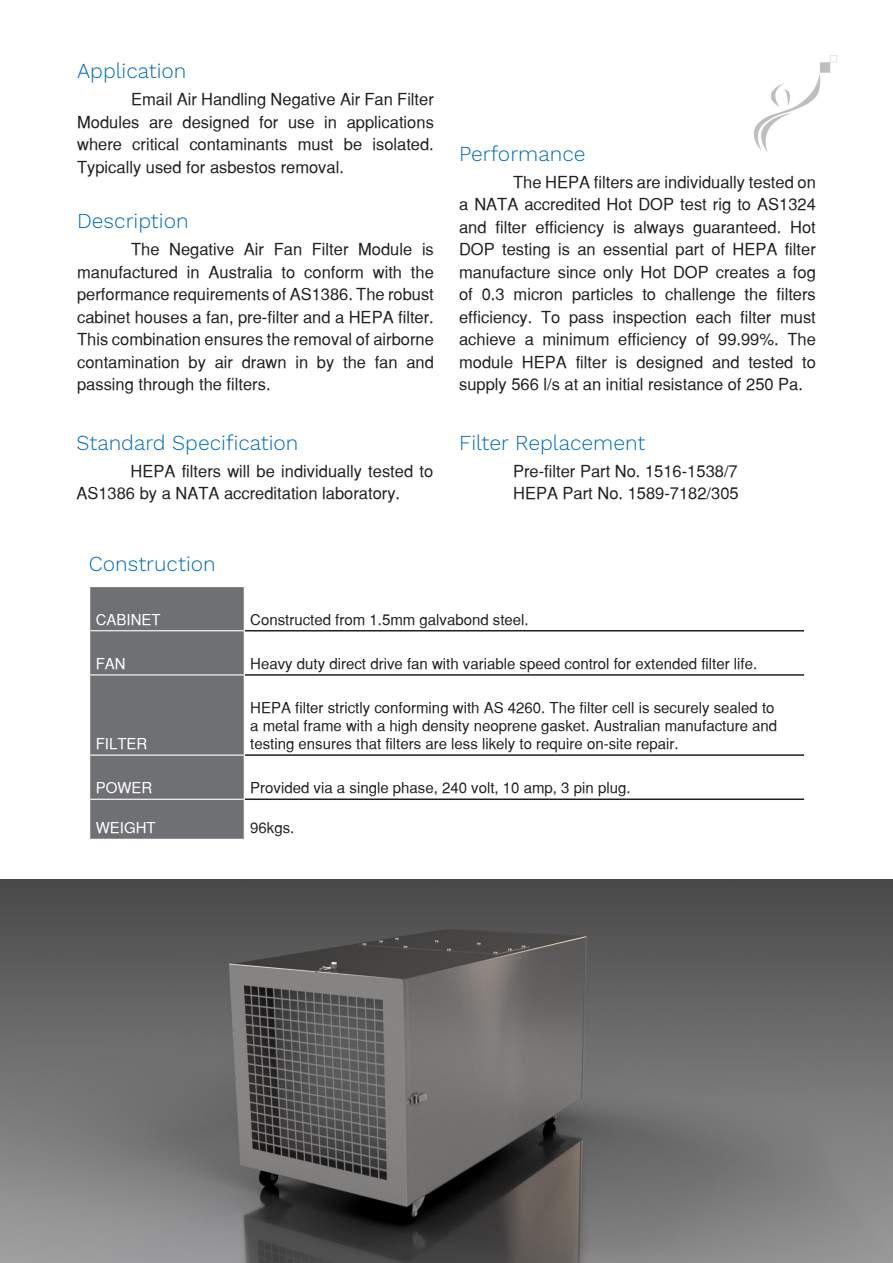
<style>
.page{position:relative;width:893px;height:1263px;background:#fff}
.page>*{position:absolute;margin:0;border:0;box-sizing:border-box;transform-origin:0 0}
.t1{font:300 21px "Work Sans";color:#006bb6}
.t2{font:16.5px/22.5px "Sans Serif";color:#231f20;text-align:justify}
.t3{font:15px/18px "Sans Serif";color:#231f20}
.t4{font:15px "Sans Serif";color:#fff}
</style>
<div class="page">
<img style="left:753px;top:55px;width:84px;height:97px">
<img style="left:0;top:879px;width:893px;height:384px">
<div style="left:90px;top:587px;width:154px;height:252px;background:#6f7073"></div>
<hr style="left:245px;top:630px;width:559px;height:1px;background:#231f20">
<hr style="left:245px;top:674px;width:559px;height:2px;background:#231f20">
<hr style="left:245px;top:754px;width:559px;height:2px;background:#231f20">
<hr style="left:245px;top:798px;width:559px;height:2px;background:#231f20">
<hr style="left:89px;top:630px;width:155px;height:1px;background:#fff">
<hr style="left:89px;top:674px;width:155px;height:1px;background:#fff">
<hr style="left:89px;top:754px;width:155px;height:2px;background:#fff">
<hr style="left:89px;top:799px;width:155px;height:1px;background:#fff">
<p class="t1" style="left:77px;top:59px;width:111px">Application</p>
<p class="t2" style="left:77px;top:88px;width:358px;text-indent:54px">Email Air Handling Negative Air Fan Filter Modules are designed for use in applications where critical contaminants must be isolated.<br>Typically used for asbestos removal.</p>
<p class="t1" style="left:77px;top:209px;width:113px">Description</p>
<p class="t2" style="left:77px;top:238px;width:358px;text-indent:54px">The Negative Air Fan Filter Module is manufactured in Australia to conform with the performance requirements of AS1386. The robust cabinet houses a fan, pre-filter and a HEPA filter.<br>This combination ensures the removal of airborne contamination by air drawn in by the fan and passing through the filters.</p>
<p class="t1" style="left:76px;top:430px;width:224px">Standard Specification</p>
<p class="t2" style="left:76px;top:459px;width:358px;text-indent:54px">HEPA filters will be individually tested to<br>AS1386 by a NATA accreditation laboratory.</p>
<p class="t1" style="left:89px;top:552px;width:128px">Construction</p>
<p class="t1" style="left:459px;top:141px;width:128px">Performance</p>
<p class="t2" style="left:459px;top:170px;width:358px;text-indent:54px">The HEPA filters are individually tested on a NATA accredited Hot DOP test rig to AS1324 and filter efficiency is always guaranteed. Hot DOP testing is an essential part of HEPA filter manufacture since only Hot DOP creates a fog of 0.3 micron particles to challenge the filters efficiency. To pass inspection each filter must achieve a minimum efficiency of 99.99%. The module HEPA filter is designed and tested to supply 566 l/s at an initial resistance of 250 Pa.</p>
<p class="t1" style="left:459px;top:430px;width:188px">Filter Replacement</p>
<p class="t2" style="left:513px;top:459px;width:226px">Pre-filter Part No. 1516-1538/7</p>
<p class="t2" style="left:513px;top:482px;width:227px">HEPA Part No. 1589-7182/305</p>
<p class="t4" style="left:96px;top:611px;width:67px">CABINET</p>
<p class="t3" style="left:250px;top:610px;width:280px">Constructed from 1.5mm galvabond steel.</p>
<p class="t4" style="left:96px;top:655px;width:31px">FAN</p>
<p class="t3" style="left:250px;top:654px;width:508px">Heavy duty direct drive fan with variable speed control for extended filter life.</p>
<p class="t4" style="left:96px;top:735px;width:53px">FILTER</p>
<p class="t3" style="left:250px;top:699px;width:528px">HEPA filter strictly conforming with AS 4260. The filter cell is securely sealed to a metal frame with a high density neoprene gasket. Australian manufacture and testing ensures that filters are less likely to require on-site repair.</p>
<p class="t4" style="left:96px;top:779px;width:58px">POWER</p>
<p class="t3" style="left:250px;top:779px;width:382px">Provided via a single phase, 240 volt, 10 amp, 3 pin plug.</p>
<p class="t4" style="left:96px;top:819px;width:61px">WEIGHT</p>
<p class="t3" style="left:250px;top:819px;width:46px">96kgs.</p>
</div>
